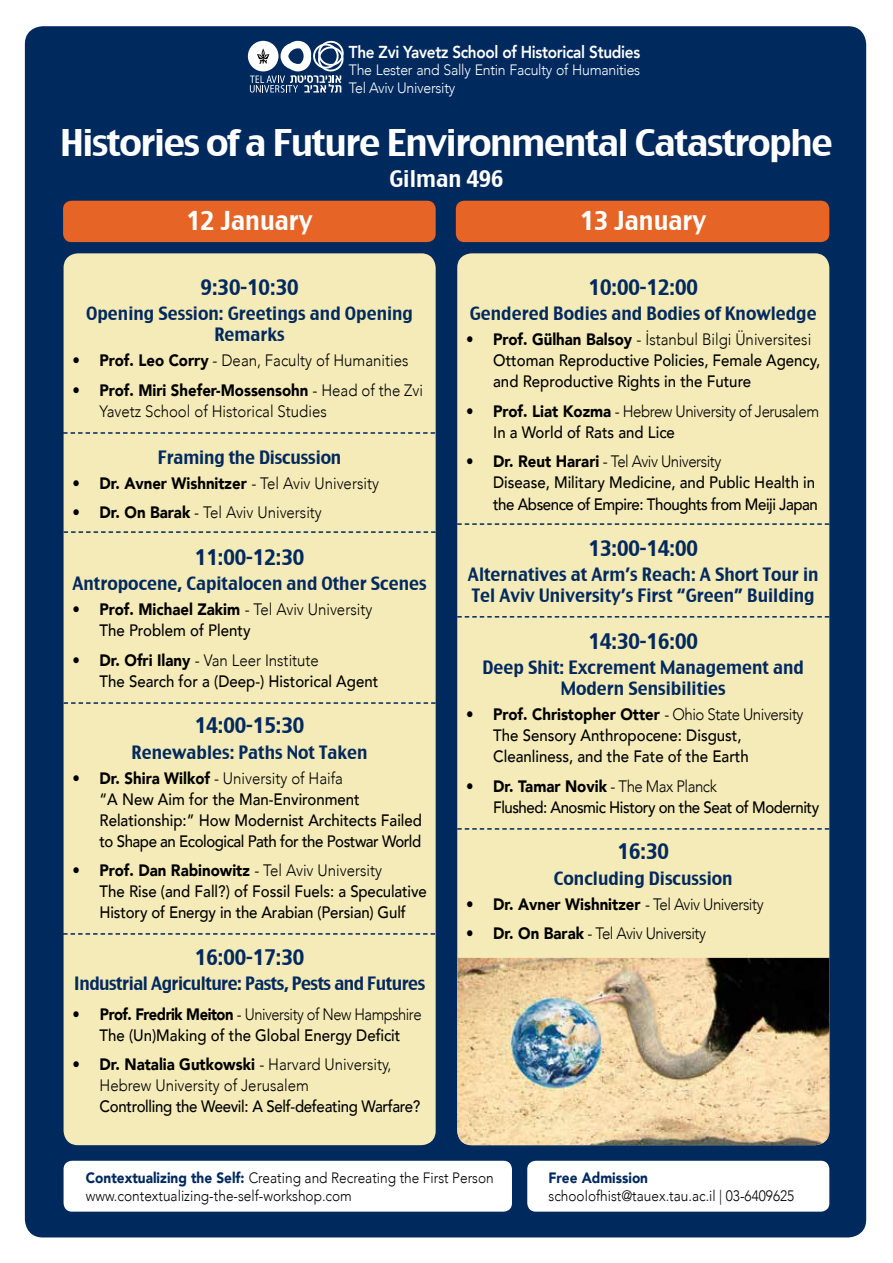
<style>
.page{position:relative;width:893px;height:1263px;background:#fff}
.page>*{position:absolute;margin:0;border:0;box-sizing:border-box;transform-origin:0 0}
.t1{font:36px "Charcoal CY";letter-spacing:-.04em;color:#fff}
.t2{font:25.5px "Charcoal CY";color:#fff;scale:.91 1}
.t3{font:22.5px "Charcoal CY";color:#fff;scale:.91 1}
.t4{font:21px "Charcoal CY";color:#00295e;scale:.91 1}
.t5{font:18px/21px "Charcoal CY";color:#00295e;text-align:center;scale:.91 1}
.t6{font:18px "Charcoal CY";letter-spacing:-.03em;color:#00295e;scale:.91 1}
.t7{font:800 17.25px "Avenir";letter-spacing:-.02em;color:#fff;scale:.89 1}
.t8{font:500 16.5px/21px "Avenir";color:#000;scale:.91 1}
.t9{font:300 16.5px "Avenir";color:#000;scale:.91 1}
.t10{font:900 16.5px "Avenir";color:#000;scale:.91 1}
.t11{font:300 16.5px "Avenir";letter-spacing:-.03em;color:#000;scale:.91 1}
.t12{font:500 16.5px "Avenir";letter-spacing:-.02em;color:#000;scale:.91 1}
.t13{font:300 16.5px "Avenir";letter-spacing:-.03em;color:#000;scale:.89 1}
.t14{font:500 16.5px "Avenir";letter-spacing:-.03em;color:#000;scale:.91 1}
.t15{font:900 16.5px "Avenir";color:#000;scale:.89 1}
.t16{font:300 15px/18px "Avenir";color:#000;scale:.91 1}
.t17{font:300 15px/18px "Avenir";letter-spacing:-.02em;color:#fff;scale:.94 1}
.t18{font:900 15px "Avenir";color:#00295e;scale:.91 1}
.s1{font-weight:900}
.s2{font-weight:300}
.s3{font-weight:900;color:#00295e}
</style>
<div class="page">
<div style="left:25px;top:26px;width:841px;height:1211px;background:#00295e;border-radius:18px"></div>
<div style="left:527px;top:1161px;width:302px;height:50px;background:#fff;border-radius:9px"></div>
<div style="left:64px;top:253px;width:372px;height:892px;background:#f5ebb8;border-radius:14px"></div>
<div style="left:457px;top:253px;width:372px;height:892px;background:#f5ebb8;border-radius:14px"></div>
<img style="left:457px;top:958px;width:372px;height:187px">
<div style="left:248px;top:41px;width:30px;height:30px;background:#fff;border-radius:50%"></div>
<svg style="left:250px;top:40px;width:94px;height:53px"></svg>
<svg style="left:64px;top:531px;width:372px;height:2px"></svg>
<svg style="left:63px;top:432px;width:372px;height:2px"></svg>
<svg style="left:457px;top:523px;width:372px;height:2px"></svg>
<svg style="left:457px;top:616px;width:372px;height:2px"></svg>
<svg style="left:457px;top:828px;width:372px;height:2px"></svg>
<svg style="left:64px;top:702px;width:372px;height:2px"></svg>
<svg style="left:63px;top:933px;width:372px;height:2px"></svg>
<div style="left:63px;top:201px;width:373px;height:41px;background:#e66426;border-radius:9px"></div>
<div style="left:456px;top:201px;width:373px;height:41px;background:#e66426;border-radius:9px"></div>
<div style="left:64px;top:1161px;width:448px;height:50px;background:#fff;border-radius:9px"></div>
<p class="t7" style="left:349px;top:39px;width:329px">The Zvi Yavetz School of Historical Studies</p>
<p class="t17" style="left:349px;top:61px;width:311px">The Lester and Sally Entin Faculty of Humanities<br>Tel Aviv University</p>
<h1 class="t1" style="left:60px;top:120px;width:774px">Histories of a Future Environmental Catastrophe</h1>
<h3 class="t3" style="left:389px;top:165px;width:127px">Gilman 496</h3>
<h2 class="t2" style="left:580px;top:204px;width:140px">13 January</h2>
<h2 class="t2" style="left:186px;top:204px;width:140px">12 January</h2>
<p class="t4" style="left:201px;top:274px;width:109px">9:30-10:30</p>
<p class="t5" style="left:86px;top:303px;width:361px">Opening Session: Greetings and Opening<br>Remarks</p>
<p class="t9" style="left:100px;top:351px;width:341px"><span class="s1">Prof. Leo Corry</span> - Dean, Faculty of Humanities</p>
<p class="t10" style="left:73px;top:347px;width:10px">•</p>
<p class="t10" style="left:73px;top:376px;width:10px">•</p>
<p class="t10" style="left:73px;top:469px;width:10px">•</p>
<p class="t10" style="left:73px;top:498px;width:10px">•</p>
<p class="t10" style="left:100px;top:376px;width:357px">Prof. Miri Shefer-Mossensohn <span class="s2">- Head of the Zvi</span></p>
<p class="t9" style="left:100px;top:401px;width:251px">Yavetz School of Historical Studies</p>
<p class="t5" style="left:158px;top:446px;width:203px">Framing the Discussion</p>
<p class="t10" style="left:100px;top:469px;width:309px">Dr. Avner Wishnitzer <span class="s2">- Tel Aviv University</span></p>
<p class="t9" style="left:100px;top:503px;width:246px"><span class="s1">Dr. On Barak</span> - Tel Aviv University</p>
<p class="t4" style="left:195px;top:544px;width:122px">11:00-12:30</p>
<p class="t5" style="left:73px;top:572px;width:391px">Antropocene, Capitalocen and Other Scenes</p>
<p class="t9" style="left:100px;top:600px;width:301px"><span class="s1">Prof. Michael Zakim</span> - Tel Aviv University</p>
<p class="t10" style="left:73px;top:595px;width:10px">•</p>
<p class="t10" style="left:73px;top:646px;width:10px">•</p>
<p class="t10" style="left:73px;top:764px;width:10px">•</p>
<p class="t10" style="left:73px;top:856px;width:10px">•</p>
<p class="t8" style="left:100px;top:615px;width:243px;line-height:29.5px">The Problem of Plenty<br><span class="s1">Dr. Ofri Ilany</span> <span class="s2">- Van Leer Institute</span></p>
<p class="t8" style="left:100px;top:670px;width:308px">The Search for a (Deep ) - Historical Agent</p>
<p class="t4" style="left:195px;top:712px;width:122px">14:00-15:30</p>
<p class="t5" style="left:132px;top:741px;width:261px">Renewables: Paths Not Taken</p>
<p class="t9" style="left:100px;top:768px;width:269px"><span class="s1">Dr. Shira Wilkof</span> - University of Haifa</p>
<p class="t8" style="left:100px;top:788px;width:356px">A“ New Aim for the Man-Environment<br>Relationship:” How Modernist Architects Failed to Shape an Ecological Path for the Postwar World</p>
<p class="t10" style="left:100px;top:856px;width:312px">Prof. Dan Rabinowitz <span class="s2">- Tel Aviv University</span></p>
<p class="t8" style="left:100px;top:880px;width:361px">The Rise (and Fall?) of Fossil Fuels a: Speculative<br>History of Energy in the Arabian (Persian) Gulf</p>
<p class="t4" style="left:195px;top:944px;width:122px">16:00-17:30</p>
<p class="t6" style="left:74px;top:972px;width:388px">Industrial Agriculture: Pasts, Pests and Futures</p>
<p class="t13" style="left:100px;top:1004px;width:363px"><span class="s1">Prof. Fredrik Meiton</span> - University of New Hampshire</p>
<p class="t15" style="left:73px;top:1000px;width:10px">•</p>
<p class="t10" style="left:73px;top:1050px;width:10px">•</p>
<p class="t8" style="left:100px;top:1019px;width:332px;line-height:29.5px">The (Un)Making of the Global Energy Deficit<br><span class="s1">Dr. Natalia Gutkowski</span> <span class="s2">- Harvard University,</span></p>
<p class="t9" style="left:100px;top:1076px;width:232px">Hebrew University of Jerusalem</p>
<p class="t12" style="left:100px;top:1092px;width:354px">Controlling the Weevil A: Self-defeating Warfare?</p>
<p class="t4" style="left:589px;top:274px;width:122px">10:00-12:00</p>
<p class="t5" style="left:470px;top:303px;width:383px">Gendered Bodies and Bodies of Knowledge</p>
<p class="t9" style="left:493px;top:330px;width:351px"><span class="s1">Prof. Gülhan Balsoy</span> - İstanbul Bilgi Üniversitesi</p>
<p class="t10" style="left:466px;top:326px;width:10px">•</p>
<p class="t10" style="left:466px;top:397px;width:10px">•</p>
<p class="t10" style="left:466px;top:448px;width:10px">•</p>
<p class="t8" style="left:493px;top:349px;width:361px">Ottoman Reproductive Policies, Female Agency, and Reproductive Rights in the Future</p>
<p class="t11" style="left:493px;top:401px;width:360px"><span class="s1">Prof. Liat Kozma</span> - Hebrew University of Jerusalem</p>
<p class="t8" style="left:493px;top:417px;width:252px;line-height:29.5px">In a World of Rats and Lice<br><span class="s1">Dr. Reut Harari</span> <span class="s2">- Tel Aviv University</span></p>
<p class="t8" style="left:493px;top:471px;width:358px">Disease, Military Medicine, and Public Health in the Absence of Empire: Thoughts from Meiji Japan</p>
<p class="t4" style="left:589px;top:535px;width:122px">13:00-14:00</p>
<p class="t5" style="left:468px;top:564px;width:387px;text-align:left">Alternatives at Arm s’ Reach A: Short Tour in<br>Tel Aviv University s’ First “Green” Building</p>
<p class="t4" style="left:589px;top:628px;width:122px">14:30-16:00</p>
<p class="t5" style="left:482px;top:656px;width:355px">Deep Shit: Excrement Management and<br>Modern Sensibilities</p>
<p class="t10" style="left:493px;top:700px;width:343px">Prof. Christopher Otter <span class="s2">- Ohio State University</span></p>
<p class="t10" style="left:466px;top:700px;width:10px">•</p>
<p class="t10" style="left:466px;top:772px;width:10px">•</p>
<p class="t10" style="left:466px;top:890px;width:10px">•</p>
<p class="t10" style="left:466px;top:919px;width:10px">•</p>
<p class="t8" style="left:493px;top:724px;width:282px">The Sensory Anthropocene: Disgust,<br>Cleanliness, and the Fate of the Earth</p>
<p class="t10" style="left:493px;top:772px;width:247px">Dr. Tamar Novik <span class="s2">- The Max Planck</span></p>
<p class="t14" style="left:493px;top:793px;width:360px">Flushed: Anosmic History on the Seat of Modernity</p>
<p class="t4" style="left:618px;top:838px;width:58px">16:30</p>
<p class="t5" style="left:554px;top:867px;width:198px">Concluding Discussion</p>
<p class="t10" style="left:493px;top:890px;width:299px">Dr. Avner Wishnitzer <span class="s2">- Tel Aviv University</span></p>
<p class="t11" style="left:493px;top:924px;width:236px"><span class="s1">Dr. On Barak</span> - Tel Aviv University</p>
<p class="t16" style="left:86px;top:1169px;width:450px"><span class="s3">Contextualizing the Self:</span> Creating and Recreating the First Person www.contextualizing-the-self-workshop.com</p>
<p class="t18" style="left:549px;top:1165px;width:111px">Free Admission</p>
<p class="t16" style="left:549px;top:1187px;width:272px">schoolofhist@tauex.tau.ac |i l. 03-6409625</p>
</div>
